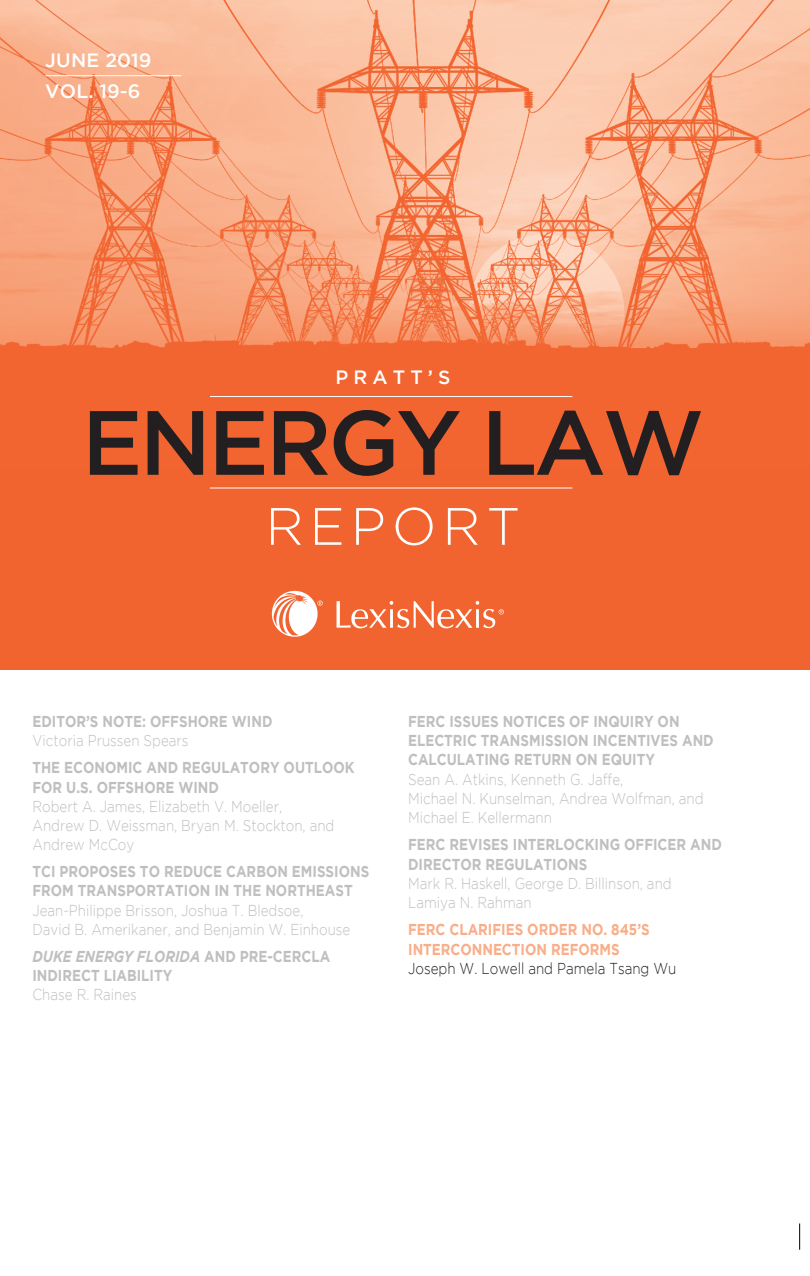
<style>
.page{position:relative;width:810px;height:1276px;background:#fff}
.page>*{position:absolute;margin:0;border:0;box-sizing:border-box;transform-origin:0 0}
.t1{font:500 91px "Gotham";letter-spacing:-.035em;color:#231f20}
.t2{font:300 52.5px "Gotham";letter-spacing:.115em;color:#fff}
.t3{font:500 19.25px "Gotham";letter-spacing:.015em;color:#fff}
.Authors_name{font:700 15.75px/19.2px "Gotham";color:#bfbfbf;scale:.85 1}
.Authors_name-2{font:300 15.75px/19.2px "Gotham";color:#bfbfbf;scale:.85 1}
.Authors_name-3{font:700 15.75px/19.2px "Gotham";color:#f9ad88;scale:.85 1}
.s1{font-weight:300}
.s2{font-weight:700}
.s3{font-style:italic}
.s4{font-weight:300;color:#231f20}
</style>
<div class="page">
<img style="left:0;top:0;width:810px;height:469px">
<div style="left:0;top:469px;width:810px;height:201px;background:#f2642f"></div>
<img style="left:271px;top:590px;width:233px;height:47px">
<hr style="left:210px;top:487px;width:362px;height:1px;background:#fff">
<hr style="left:210px;top:396px;width:362px;height:1px;background:#fff">
<hr style="left:46px;top:75px;width:135px;height:1px;background:#fff">
<svg style="left:799px;top:1223px;width:1px;height:27px"></svg>
<p class="t3" style="left:45px;top:49px;width:108px">JUNE 2019</p>
<p class="t3" style="left:45px;top:80px;width:97px">VOL. 19-6</p>
<p class="t3" style="left:336px;top:366px;width:116px">PRATT’S</p>
<p class="t1" style="left:82px;top:391px;width:624px">ENERGY LAW</p>
<p class="t2" style="left:266px;top:498px;width:256px">REPORT</p>
<p class="Authors_name" style="left:32px;top:711px;width:284px">EDITOR’S NOTE: OFFSHORE WIND<br><span class="s1">Victoria Prussen Spears</span></p>
<p class="Authors_name-2" style="left:32px;top:758px;width:380px"><span class="s2">THE ECONOMIC AND REGULATORY OUTLOOK<br>FOR U.S. OFFSHORE WIND<br></span>Robert A. James, Elizabeth V. Moeller,<br>Andrew D. Weissman, Bryan M. Stockton, and<br>Andrew McCoy</p>
<p class="Authors_name-2" style="left:32px;top:862px;width:398px"><span class="s2">TCI PROPOSES TO REDUCE CARBON EMISSIONS FROM TRANSPORTATION IN THE NORTHEAST </span>Jean-Philippe Brisson, Joshua T. Bledsoe,<br>David B. Amerikaner, and Benjamin W. Einhouse</p>
<p class="Authors_name" style="left:32px;top:947px;width:352px"><span class="s3">DUKE ENERGY FLORIDA</span> AND PRE-CERCLA<br>INDIRECT LIABILITY<br><span class="s1">Chase R. Raines</span></p>
<p class="Authors_name" style="left:408px;top:711px;width:361px">FERC ISSUES NOTICES OF INQUIRY ON ELECTRIC TRANSMISSION INCENTIVES AND CALCULATING RETURN ON EQUITY<br><span class="s1">Sean A. Atkins, Kenneth G. Jaffe,<br>Michael N. Kunselman, Andrea Wolfman, and Michael E. Kellermann</span></p>
<p class="Authors_name" style="left:408px;top:835px;width:370px">FERC REVISES INTERLOCKING OFFICER AND<br>DIRECTOR REGULATIONS<br><span class="s1">Mark R. Haskell, George D. Billinson, and<br>Lamiya N. Rahman</span></p>
<p class="Authors_name-3" style="left:408px;top:919px;width:317px">FERC CLARIFIES ORDER NO. 845’S<br>INTERCONNECTION REFORMS<br><span class="s4">Joseph W. Lowell and Pamela Tsang Wu</span></p>
</div>
